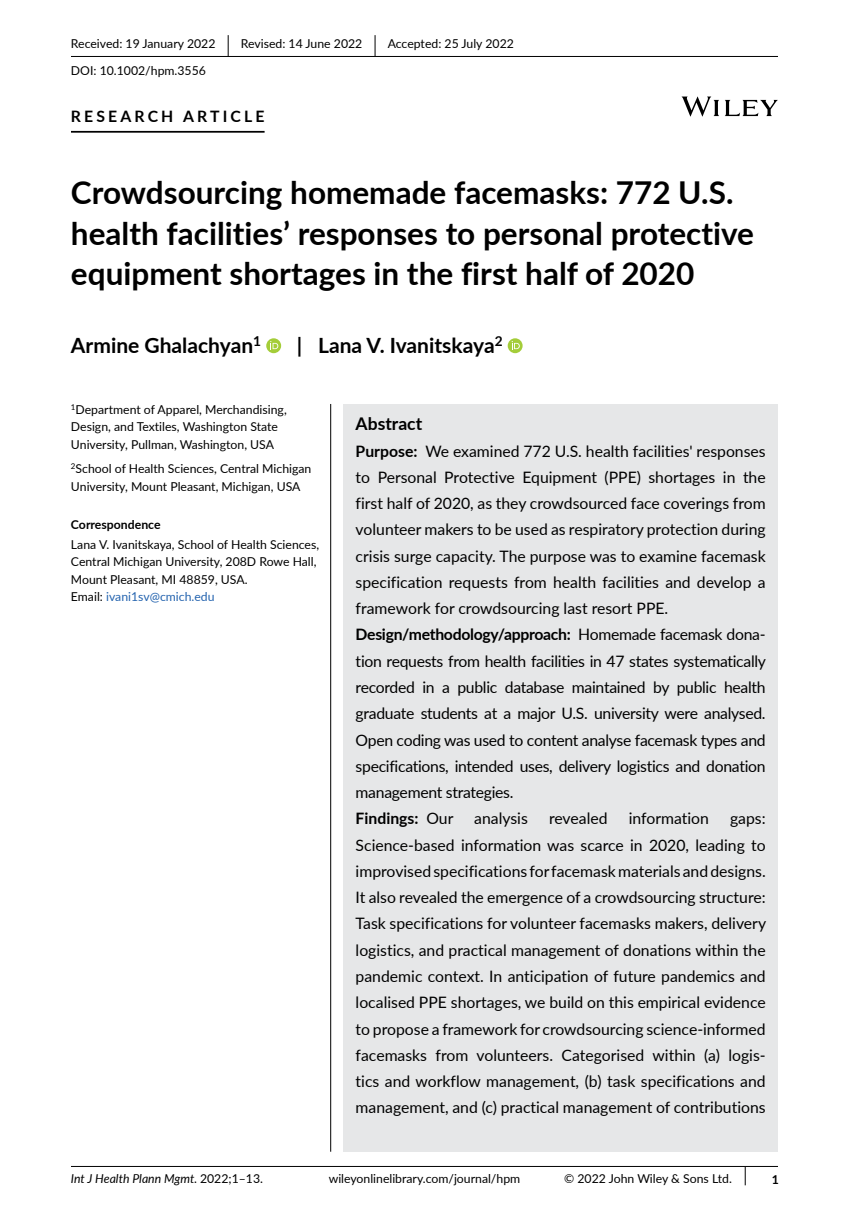
<style>
.page{position:relative;width:849px;height:1221px;background:#fff}
.page>*{position:absolute;margin:0;border:0;box-sizing:border-box;transform-origin:0 0}
.t1{font:700 31.5px/40.2px "Lato";color:#000}
.t2{font:700 21px "Lato";color:#000}
.t3{font:700 17.5px "Lato";color:#000}
.t4{font:15.75px/26.2px "Lato";letter-spacing:-.005em;color:#000}
.t5{font:700 15.75px "Lato";letter-spacing:.2em;color:#000}
.t6{font:12.25px/17.5px "Lato";color:#000}
.t7{font:italic 12.25px "Lato";color:#000}
.t8{font:700 12.25px "Lato";color:#000}
.s1{color:#2564af}
.s2{font-weight:700}
.s3{font-style:normal}
</style>
<div class="page">
<div style="left:343px;top:404px;width:434px;height:747px;background:#e6e7e8"></div>
<hr style="left:71px;top:56px;width:706px;height:1px;background:#000">
<hr style="left:71px;top:131px;width:193px;height:2px;background:#000">
<svg style="left:266px;top:338px;width:15px;height:15px"></svg>
<svg style="left:270px;top:341px;width:8px;height:8px"></svg>
<svg style="left:507px;top:338px;width:15px;height:15px"></svg>
<svg style="left:511px;top:341px;width:8px;height:8px"></svg>
<svg style="left:228px;top:35px;width:1px;height:21px"></svg>
<svg style="left:374px;top:35px;width:1px;height:21px"></svg>
<hr style="left:71px;top:1165px;width:706px;height:1px;background:#000">
<svg style="left:744px;top:1166px;width:1px;height:19px"></svg>
<svg style="left:681px;top:96px;width:96px;height:21px"></svg>
<hr style="left:330px;top:404px;width:1px;height:747px;background:#000">
<p class="t6" style="left:71px;top:35px;width:146px">Received: 19 January 2022</p>
<p class="t6" style="left:241px;top:35px;width:123px">Revised: 14 June 2022</p>
<p class="t6" style="left:387px;top:35px;width:128px">Accepted: 25 July 2022</p>
<p class="t6" style="left:71px;top:61px;width:136px">DOI: 10.1002/hpm.3556</p>
<p class="t5" style="left:71px;top:105px;width:195px">RESEARCH ARTICLE</p>
<h1 class="t1" style="left:71px;top:171px;width:684px">Crowdsourcing homemade facemasks: 772 U.S. health facilities’ responses to personal protective equipment shortages in the first half of 2020</h1>
<h2 class="t2" style="left:71px;top:330px;width:191px">Armine Ghalachyan<sup>1</sup></h2>
<h2 class="t2" style="left:297px;top:330px;width:207px">| Lana V. Ivanitskaya<sup>2</sup></h2>
<p class="t6" style="left:71px;top:400px;width:217px"><sup>1</sup>Department of Apparel, Merchandising,<br>Design, and Textiles, Washington State<br>University, Pullman, Washington, USA</p>
<p class="t6" style="left:71px;top:459px;width:242px"><sup>2</sup>School of Health Sciences, Central Michigan<br>University, Mount Pleasant, Michigan, USA</p>
<p class="t8" style="left:71px;top:516px;width:91px">Correspondence</p>
<p class="t6" style="left:71px;top:535px;width:249px">Lana V. Ivanitskaya, School of Health Sciences, Central Michigan University, 208D Rowe Hall, Mount Pleasant, MI 48859, USA.<br>Email: <span class="s1">ivani1sv@cmich.edu</span></p>
<p class="t3" style="left:355px;top:411px;width:68px">Abstract</p>
<p class="t4" style="left:355px;top:437px;width:412px"><span class="s2">Purpose:</span> We examined 772 U.S. health facilities' responses to Personal Protective Equipment (PPE) shortages in the first half of 2020, as they crowdsourced face coverings from volunteer makers to be used as respiratory protection during crisis surge capacity. The purpose was to examine facemask specification requests from health facilities and develop a framework for crowdsourcing last resort PPE.<br><span class="s2">Design/methodology/approach:</span> Homemade facemask dona&shy;tion requests from health facilities in 47 states systematically recorded in a public database maintained by public health graduate students at a major U.S. university were analysed.<br>Open coding was used to content analyse facemask types and specifications, intended uses, delivery logistics and donation management strategies.<br><span class="s2">Findings:</span> Our</p>
<p class="t4" style="left:474px;top:804px;width:55px">analysis</p>
<p class="t4" style="left:549px;top:804px;width:60px">revealed</p>
<p class="t4" style="left:628px;top:804px;width:82px">information</p>
<p class="t4" style="left:355px;top:804px;width:412px;text-align:justify;text-indent:374px">gaps:<br>Science-based information was scarce in 2020, leading to improvised specifications for facemask materials and designs.<br>It also revealed the emergence of a crowdsourcing structure:<br>Task specifications for volunteer facemasks makers, delivery logistics, and practical management of donations within the pandemic context. In anticipation of future pandemics and localised PPE shortages, we build on this empirical evidence to propose a framework for crowdsourcing science-informed facemasks from volunteers. Categorised within (a) logis&shy;tics and workflow management, (b) task specifications and management, and (c) practical management of contributions</p>
<p class="t7" style="left:71px;top:1170px;width:193px">Int J Health Plann Mgmt. <span class="s3">2022;1–13.</span></p>
<p class="t6" style="left:328px;top:1169px;width:193px">wileyonlinelibrary.com/journal/hpm</p>
<p class="t6" style="left:564px;top:1169px;width:169px">© 2022 John Wiley &amp; Sons Ltd.</p>
<p class="t8" style="left:771px;top:1169px;width:9px">1</p>
</div>
